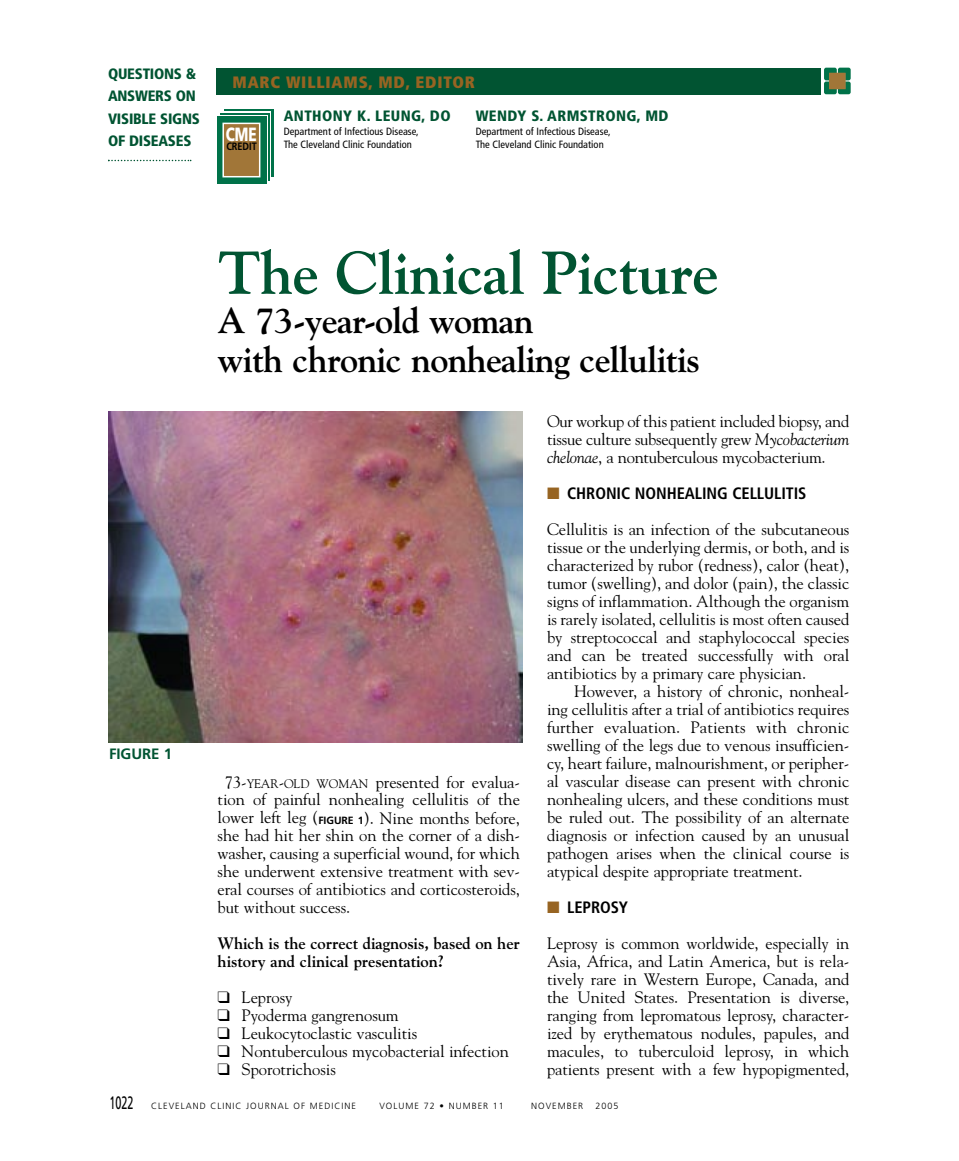
<style>
.page{position:relative;width:959px;height:1161px;background:#fff}
.page>*{position:absolute;margin:0;border:0;box-sizing:border-box;transform-origin:0 0}
.t1{font:700 60px "Goudy";letter-spacing:-.015em;color:#015432}
.t2{font:700 36px/39px "Goudy";letter-spacing:-.02em;color:#000}
.t3{font:900 19.2px "Frutiger";color:#fff;scale:.71 1}
.t4{font:16.5px/18px "Goudy";letter-spacing:-.005em;color:#000;text-align:justify}
.t5{font:700 16.5px/18px "Goudy";letter-spacing:-.005em;color:#000}
.t6{font:700 condensed 16.5px "Frutiger";letter-spacing:-.005em;color:#000}
.t7{font:900 condensed 16.5px "Frutiger";letter-spacing:.05em;color:#976422}
.t8{font:900 condensed 15px/22.5px "Frutiger";letter-spacing:-.015em;color:#015432}
.t9{font:900 condensed 15px "Frutiger";letter-spacing:.025em;color:#015432}
.t10{font:700 15px "Frutiger";letter-spacing:-.005em;color:#015432}
.t11{font:700 10.65px "Frutiger";color:#000;scale:.86 1}
.t12{font:condensed 10.5px/13.5px "Frutiger";color:#000}
.t13{font:300 9px "Frutiger";letter-spacing:.11em;color:#000}
.s1{font-size:12.3px}
.s2{font-family:"Frutiger";font-weight:700;font-size:10.5px}
.s3{font-style:italic}
.s4{color:#976422}
.s5{font-weight:400;font-size:18px}
</style>
<div class="page">
<svg style="left:825px;top:67px;width:26px;height:28px"></svg>
<svg style="left:824px;top:68px;width:26px;height:26px"></svg>
<div style="left:829px;top:73px;width:16px;height:16px;background:#a17638"></div>
<div style="left:216px;top:68px;width:604px;height:27px;background:#015432"></div>
<svg style="left:108px;top:160px;width:83px;height:1px"></svg>
<svg style="left:224px;top:109px;width:50px;height:68px"></svg>
<div style="left:220px;top:112px;width:51px;height:68px;background:#fff"></div>
<div style="left:220px;top:113px;width:50px;height:67px;background:#007249"></div>
<svg style="left:217px;top:115px;width:51px;height:69px"></svg>
<div style="left:222px;top:123px;width:38px;height:54px;background:#a17638;border:2px solid #fff"></div>
<img style="left:108px;top:411px;width:414px;height:331px">
<p class="t8" style="left:108px;top:63px;width:93px">QUESTIONS &amp;<br>ANSWERS ON<br>VISIBLE SIGNS<br>OF DISEASES</p>
<p class="t7" style="left:232px;top:75px;width:244px">MARC WILLIAMS, MD, EDITOR</p>
<p class="t3" style="left:226px;top:126px;width:45px">CME</p>
<p class="t11" style="left:226px;top:142px;width:37px">CREDIT</p>
<p class="t9" style="left:284px;top:110px;width:168px">ANTHONY K. LEUNG, DO</p>
<p class="t12" style="left:284px;top:125px;width:136px">Department of Infectious Disease,<br>The Cleveland Clinic Foundation</p>
<p class="t9" style="left:476px;top:110px;width:194px">WENDY S. ARMSTRONG, MD</p>
<p class="t12" style="left:476px;top:125px;width:136px">Department of Infectious Disease,<br>The Cleveland Clinic Foundation</p>
<p class="t10" style="left:109px;top:748px;width:65px">FIGURE 1</p>
<h1 class="t1" style="left:218px;top:249px;width:502px">The Clinical Picture</h1>
<h2 class="t2" style="left:218px;top:303px;width:484px">A 73-year-old woman<br>with chronic nonhealing cellulitis</h2>
<p class="t4" style="left:217px;top:774px;width:304px;text-indent:7px">73-<span class="s1">YEAR</span>-<span class="s1">OLD WOMAN</span> presented for evalua&shy;tion of painful nonhealing cellulitis of the lower left leg (<span class="s2">FIGURE 1</span>). Nine months before, she had hit her shin on the corner of a dish&shy;washer, causing a superficial wound, for which she underwent extensive treatment with sev&shy;eral courses of antibiotics and corticosteroids, but without success.</p>
<p class="t5" style="left:217px;top:936px;width:304px">Which is the correct diagnosis, based on her history and clinical presentation?</p>
<p class="t4" style="left:217px;top:990px;width:76px">❑ Leprosy</p>
<p class="t4" style="left:217px;top:1008px;width:183px">❑ Pyoderma gangrenosum</p>
<p class="t4" style="left:217px;top:1026px;width:201px">❑ Leukocytoclastic vasculitis</p>
<p class="t4" style="left:217px;top:1044px;width:293px">❑ Nontuberculous mycobacterial infection</p>
<p class="t4" style="left:217px;top:1062px;width:120px">❑ Sporotrichosis</p>
<p class="t4" style="left:547px;top:414px;width:304px">Our workup of this patient included biopsy, and tissue culture subsequently grew <span class="s3">Mycobacterium chelonae</span>, a nontuberculous mycobacterium.</p>
<p class="t6" style="left:547px;top:487px;width:261px"><span class="s4">■</span> CHRONIC NONHEALING CELLULITIS</p>
<p class="t4" style="left:547px;top:522px;width:304px">Cellulitis is an infection of the subcutaneous tissue or the underlying dermis, or both, and is characterized by rubor (redness), calor (heat), tumor (swelling), and dolor (pain), the classic signs of inflammation. Although the organism is rarely isolated, cellulitis is most often caused by streptococcal and staphylococcal species and can be treated successfully with oral antibiotics by a primary care physician.</p>
<p class="t4" style="left:547px;top:684px;width:304px;text-indent:27px">However, a history of chronic, nonheal&shy;ing cellulitis after a trial of antibiotics requires further evaluation. Patients with chronic swelling of the legs due to venous insufficien&shy;cy, heart failure, malnourishment, or peripher&shy;al vascular disease can present with chronic nonhealing ulcers, and these conditions must be ruled out. The possibility of an alternate diagnosis or infection caused by an unusual pathogen arises when the clinical course is atypical despite appropriate treatment.</p>
<p class="t6" style="left:547px;top:901px;width:83px"><span class="s4">■</span> LEPROSY</p>
<p class="t4" style="left:547px;top:936px;width:304px">Leprosy is common worldwide, especially in Asia, Africa, and Latin America, but is rela&shy;tively rare in Western Europe, Canada, and the United States. Presentation is diverse, ranging from lepromatous leprosy, character&shy;ized by erythematous nodules, papules, and macules, to tuberculoid leprosy, in which patients present with a few hypopigmented,</p>
<p class="t13" style="left:110px;top:1102px;width:248px"><span class="s5">1022</span> CLEVELAND CLINIC JOURNAL OF MEDICINE</p>
<p class="t13" style="left:379px;top:1102px;width:126px">VOLUME 72 • NUMBER 11</p>
<p class="t13" style="left:531px;top:1102px;width:54px">NOVEMBER</p>
<p class="t13" style="left:595px;top:1102px;width:25px">2005</p>
</div>
